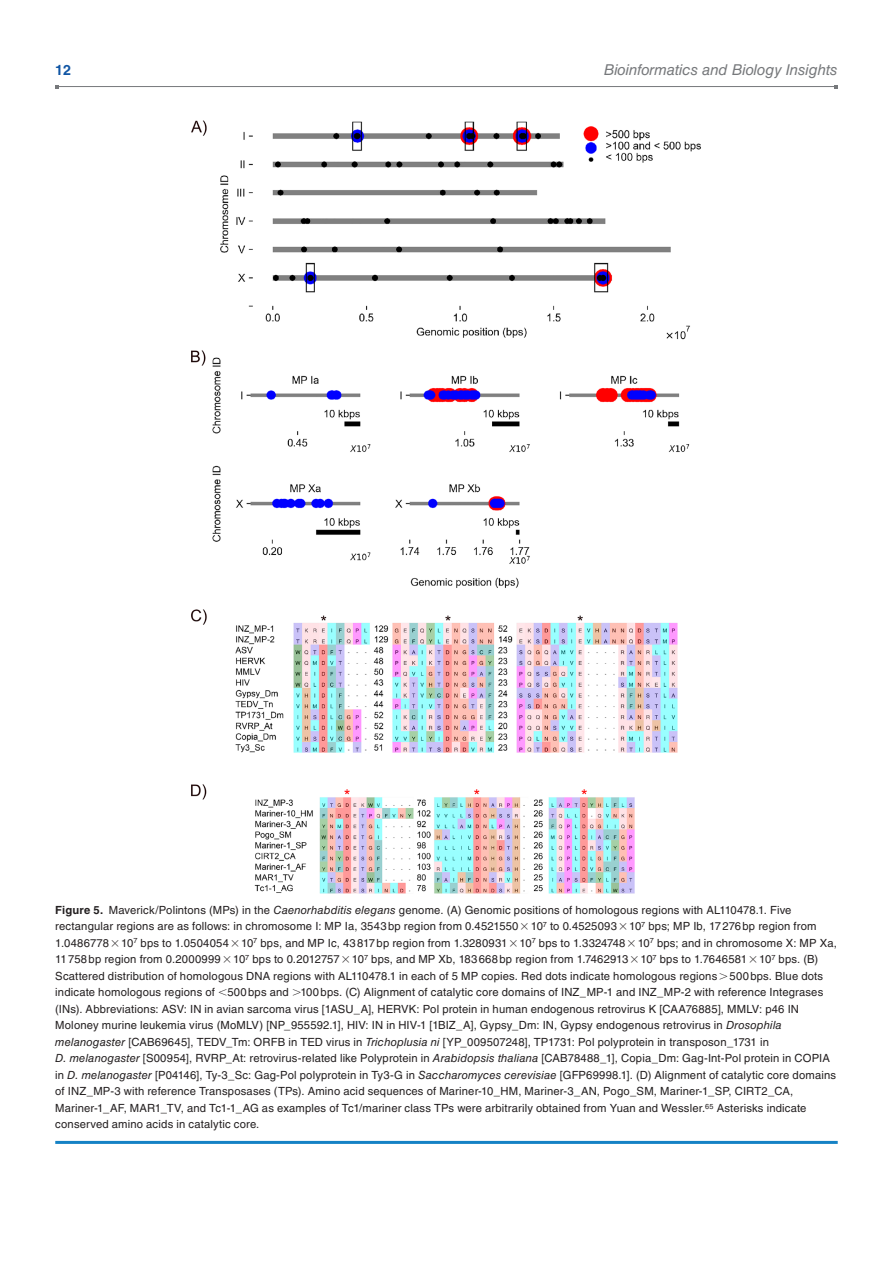
<style>
.page{position:relative;width:893px;height:1263px;background:#fff}
.page>*{position:absolute;margin:0;border:0;box-sizing:border-box;transform-origin:0 0}
.t1{font:italic 15px "Helvetica LT Std";letter-spacing:-.005em;color:#76787b}
.t2{font:700 14.25px "Helvetica LT Std";color:#1055a4}
.t3{font:11.25px/16.5px "Helvetica LT Std";letter-spacing:.015em;color:#231f20}
.s1{font-weight:700}
.s2{font-style:italic}
</style>
<div class="page">
<hr style="left:57px;top:86px;width:779px;height:1px;background:#76787b">
<hr style="left:55px;top:1141px;width:783px;height:3px;background:#1582c5">
<img style="left:191px;top:120px;width:510px;height:774px">
<p class="t2" style="left:55px;top:61px;width:17px">12</p>
<h1 class="t1" style="left:604px;top:61px;width:235px">Bioinformatics and Biology Insights</h1>
<p class="t3" style="left:55px;top:901px;width:783px"><span class="s1">Figure 5.</span> Maverick/Polintons (MPs) in the <span class="s2">Caenorhabditis elegans</span> genome. (A) Genomic positions of homologous regions with AL110478.1. Five rectangular regions are as follows: in chromosome I: MP Ia, 3543bp region from 0.4521550 10<sup>7</sup> to 0.4525093 10<sup>7</sup> bps; MP Ib, 17276bp region from 1.0486778 10<sup>7</sup> bps to 1.0504054 10<sup>7</sup> bps, and MP Ic, 43817bp region from 1.3280931 10<sup>7</sup> bps to 1.3324748 10<sup>7</sup> bps; and in chromosome X: MP Xa, 11758bp region from 0.2000999 10<sup>7</sup> bps to 0.2012757 10<sup>7</sup> bps, and MP Xb, 183668bp region from 1.7462913 10<sup>7</sup> bps to 1.7646581 10<sup>7</sup> bps. (B)<br>Scattered distribution of homologous DNA regions with AL110478.1 in each of 5 MP copies. Red dots indicate homologous regions 500bps. Blue dots indicate homologous regions of 500bps and 100bps. (C) Alignment of catalytic core domains of INZ_MP-1 and INZ_MP-2 with reference Integrases (INs). Abbreviations: ASV: IN in avian sarcoma virus [1ASU_A], HERVK: Pol protein in human endogenous retrovirus K [CAA76885], MMLV: p46 IN Moloney murine leukemia virus (MoMLV) [NP_955592.1], HIV: IN in HIV-1 [1BIZ_A], Gypsy_Dm: IN, Gypsy endogenous retrovirus in <span class="s2">Drosophila melanogaster</span> [CAB69645], TEDV_Tm: ORFB in TED virus in <span class="s2">Trichoplusia ni</span> [YP_009507248], TP1731: Pol polyprotein in transposon_1731 in<br><span class="s2">D. melanogaster</span> [S00954], RVRP_At: retrovirus-related like Polyprotein in <span class="s2">Arabidopsis thaliana</span> [CAB78488_1], Copia_Dm: Gag-Int-Pol protein in COPIA in <span class="s2">D. melanogaster</span> [P04146], Ty-3_Sc: Gag-Pol polyprotein in Ty3-G in <span class="s2">Saccharomyces cerevisiae</span> [GFP69998.1]. (D) Alignment of catalytic core domains of INZ_MP-3 with reference Transposases (TPs). Amino acid sequences of Mariner-10_HM, Mariner-3_AN, Pogo_SM, Mariner-1_SP, CIRT2_CA, Mariner-1_AF, MAR1_TV, and Tc1-1_AG as examples of Tc1/mariner class TPs were arbitrarily obtained from Yuan and Wessler.<sup>65</sup> Asterisks indicate conserved amino acids in catalytic core.</p>
</div>
